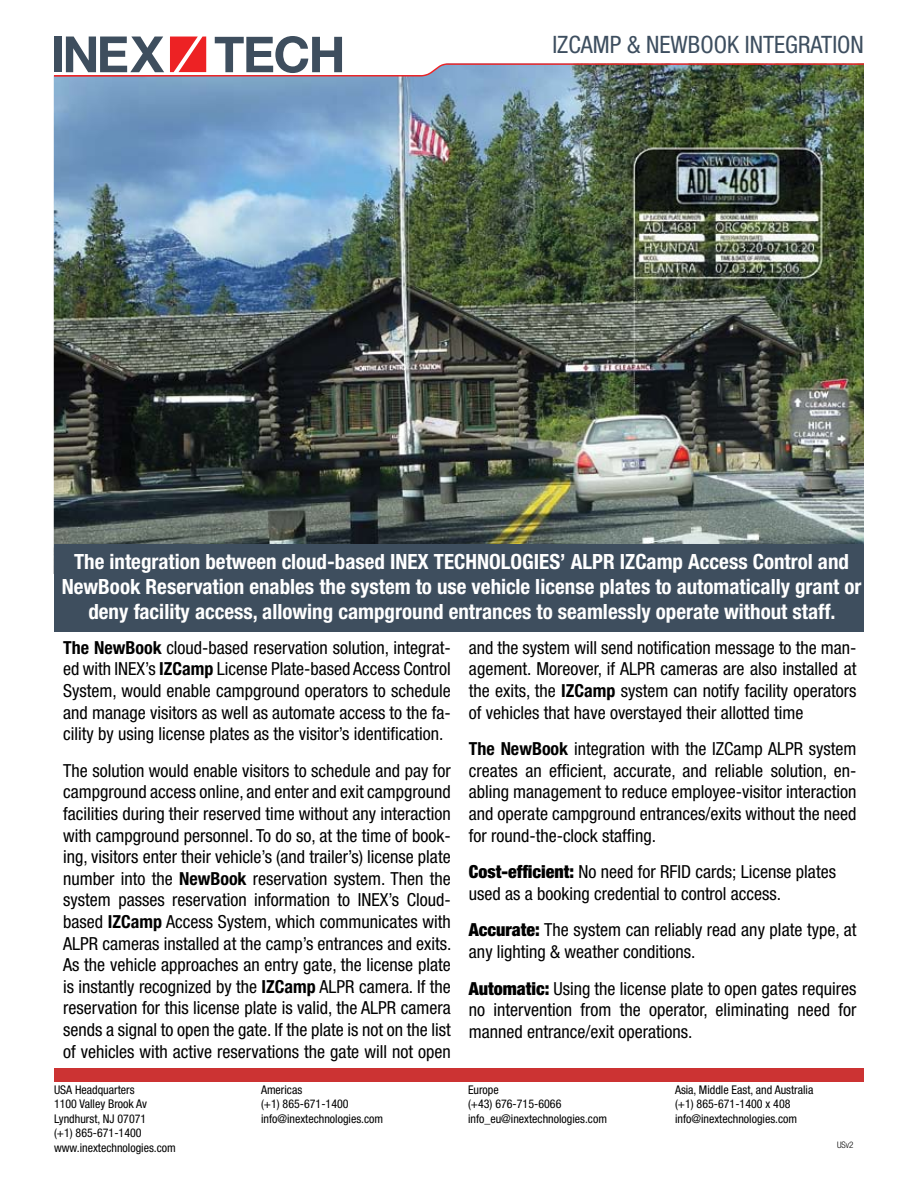
<style>
.page{position:relative;width:918px;height:1188px;background:#fff}
.page>*{position:absolute;margin:0;border:0;box-sizing:border-box;transform-origin:0 0}
.t1{font:condensed 24px "Helvetica Neue LT Std";color:#3d4e5f}
.t2{font:700 condensed 21px/25.2px "Helvetica Neue LT Std";color:#fff;text-align:center}
.t3{font:condensed 18px/21.6px "Helvetica Neue LT Std";color:#000;text-align:justify}
.t4{font:condensed 12px/14.4px "Helvetica Neue LT Std";color:#000}
.t5{font:300 condensed 9px "Helvetica Neue LT Std";color:#000}
.s1{font-weight:700}
.s2{font-weight:900}
</style>
<div class="page">
<img style="left:54px;top:77px;width:810px;height:467px">
<div style="left:54px;top:1069px;width:810px;height:13px;background:#c33"></div>
<div style="left:54px;top:544px;width:810px;height:88px;background:#3e4e5e"></div>
<svg style="left:54px;top:36px;width:810px;height:41px"></svg>
<h1 class="t1" style="left:552px;top:31px;width:313px">IZCAMP &amp; NEWBOOK INTEGRATION</h1>
<p class="t2" style="left:62px;top:549px;width:801px">The integration between cloud-based INEX TECHNOLOGIES’ ALPR IZCamp Access Control and<br>NewBook Reservation enables the system to use vehicle license plates to automatically grant or deny facility access, allowing campground entrances to seamlessly operate without staff.</p>
<p class="t3" style="left:63px;top:637px;width:389px"><span class="s1">The NewBook</span> cloud-based reservation solution, integrat&shy;ed with INEX’s <span class="s1">IZCamp</span> License Plate-based Access Control System, would enable campground operators to schedule and manage visitors as well as automate access to the fa&shy;cility by using license plates as the visitor’s identification.</p>
<p class="t3" style="left:63px;top:760px;width:390px">The solution would enable visitors to schedule and pay for campground access online, and enter and exit campground facilities during their reserved time without any interaction with campground personnel. To do so, at the time of book&shy;ing, visitors enter their vehicle’s (and trailer’s) license plate number into the <span class="s1">NewBook</span> reservation system. Then the system passes reservation information to INEX’s Cloud&shy;based <span class="s1">IZCamp</span> Access System, which communicates with ALPR cameras installed at the camp’s entrances and exits.<br>As the vehicle approaches an entry gate, the license plate is instantly recognized by the <span class="s1">IZCamp</span> ALPR camera. If the reservation for this license plate is valid, the ALPR camera sends a signal to open the gate. If the plate is not on the list of vehicles with active reservations the gate will not open</p>
<p class="t3" style="left:469px;top:637px;width:389px">and the system will send notification message to the man&shy;agement. Moreover, if ALPR cameras are also installed at the exits, the <span class="s1">IZCamp</span> system can notify facility operators of vehicles that have overstayed their allotted time</p>
<p class="t3" style="left:469px;top:738px;width:389px"><span class="s1">The NewBook</span> integration with the IZCamp ALPR system creates an efficient, accurate, and reliable solution, en&shy;abling management to reduce employee-visitor interaction and operate campground entrances/exits without the need for round-the-clock staffing.</p>
<p class="t3" style="left:469px;top:861px;width:369px"><span class="s2">Cost-efficient:</span> No need for RFID cards; License plates used as a booking credential to control access.</p>
<p class="t3" style="left:469px;top:919px;width:389px"><span class="s2">Accurate:</span> The system can reliably read any plate type, at any lighting &amp; weather conditions.</p>
<p class="t3" style="left:469px;top:977px;width:389px"><span class="s2">Automatic:</span> Using the license plate to open gates requires no intervention from the operator, eliminating need for manned entrance/exit operations.</p>
<p class="t4" style="left:54px;top:1082px;width:123px">USA Headquarters<br>1100 Valley Brook Av<br>Lyndhurst, NJ 07071<br>(+1) 865-671-1400 www.inextechnologies.com</p>
<p class="t4" style="left:261px;top:1082px;width:124px">Americas<br>(+1) 865-671-1400 info@inextechnologies.com</p>
<p class="t4" style="left:468px;top:1082px;width:141px">Europe<br>(+43) 676-715-6066 info_eu@inextechnologies.com</p>
<p class="t4" style="left:675px;top:1082px;width:140px">Asia, Middle East, and Australia (+1) 865-671-1400 x 408 info@inextechnologies.com</p>
<p class="t5" style="left:837px;top:1140px;width:18px">USv2</p>
</div>
